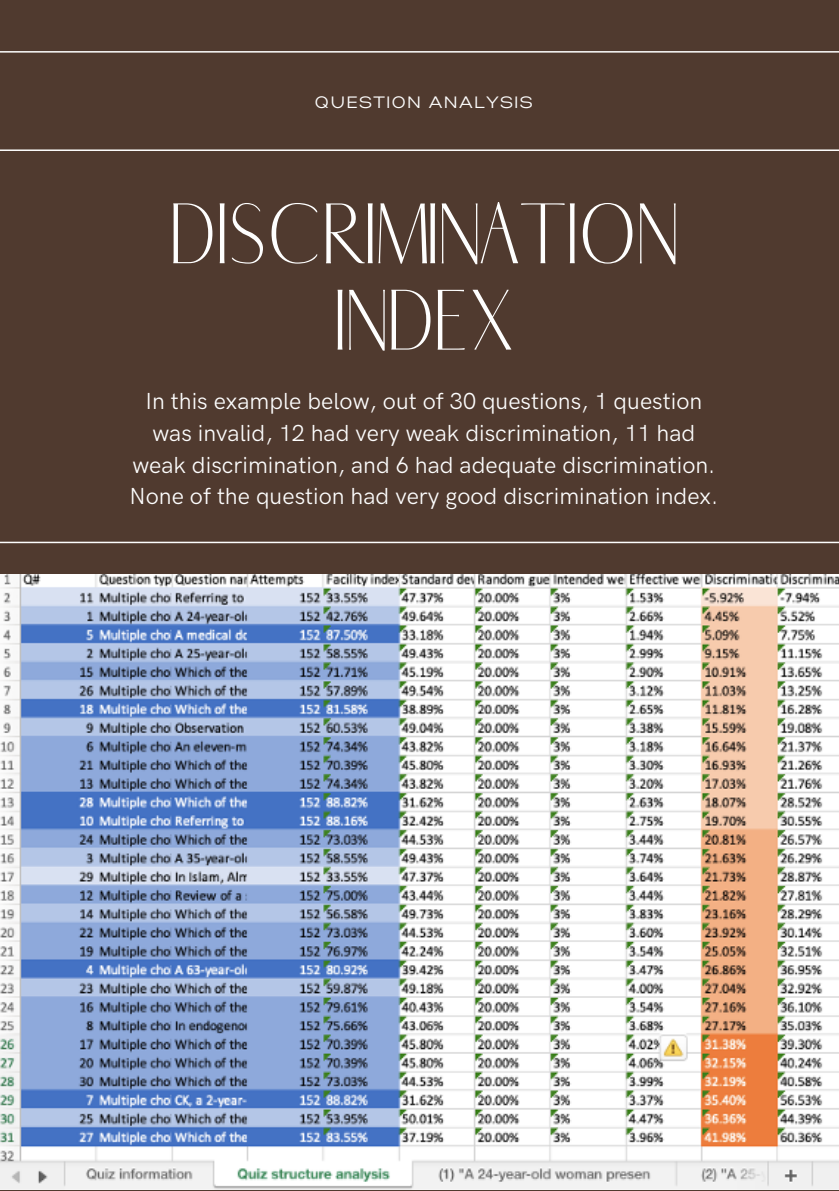
<style>
.page{position:relative;width:839px;height:1191px;background:#fff}
.page>*{position:absolute;margin:0;border:0;box-sizing:border-box;transform-origin:0 0}
.t1{font:300 82.2px/86.4px "Abiah";color:#fefefe;text-align:center}
.t2{font:23.4px/31.8px "HK Grotesk Pro";color:#fefefe;text-align:center}
.t3{font:16.4px "Gabriel Sans";letter-spacing:.08em;color:#fefefe}
</style>
<div class="page">
<div style="left:0;top:0;width:838px;height:1191px;background:#503a2f"></div>
<img style="left:0;top:575px;width:838px;height:615px">
<hr style="left:0;top:51px;width:838px;height:2px;background:#fefefe">
<hr style="left:0;top:542px;width:838px;height:1px;background:#fefefe">
<hr style="left:0;top:149px;width:838px;height:2px;background:#fefefe">
<p class="t3" style="left:315px;top:95px;width:219px">QUESTION ANALYSIS</p>
<p class="t1" style="left:169px;top:192px;width:510px">DISCRIMINATION<br>INDEX</p>
<p class="t2" style="left:129px;top:386px;width:590px">In this example below, out of 30 questions, 1 question was invalid, 12 had very weak discrimination, 11 had weak discrimination, and 6 had adequate discrimination.<br>None of the question had very good discrimination index.</p>
</div>
